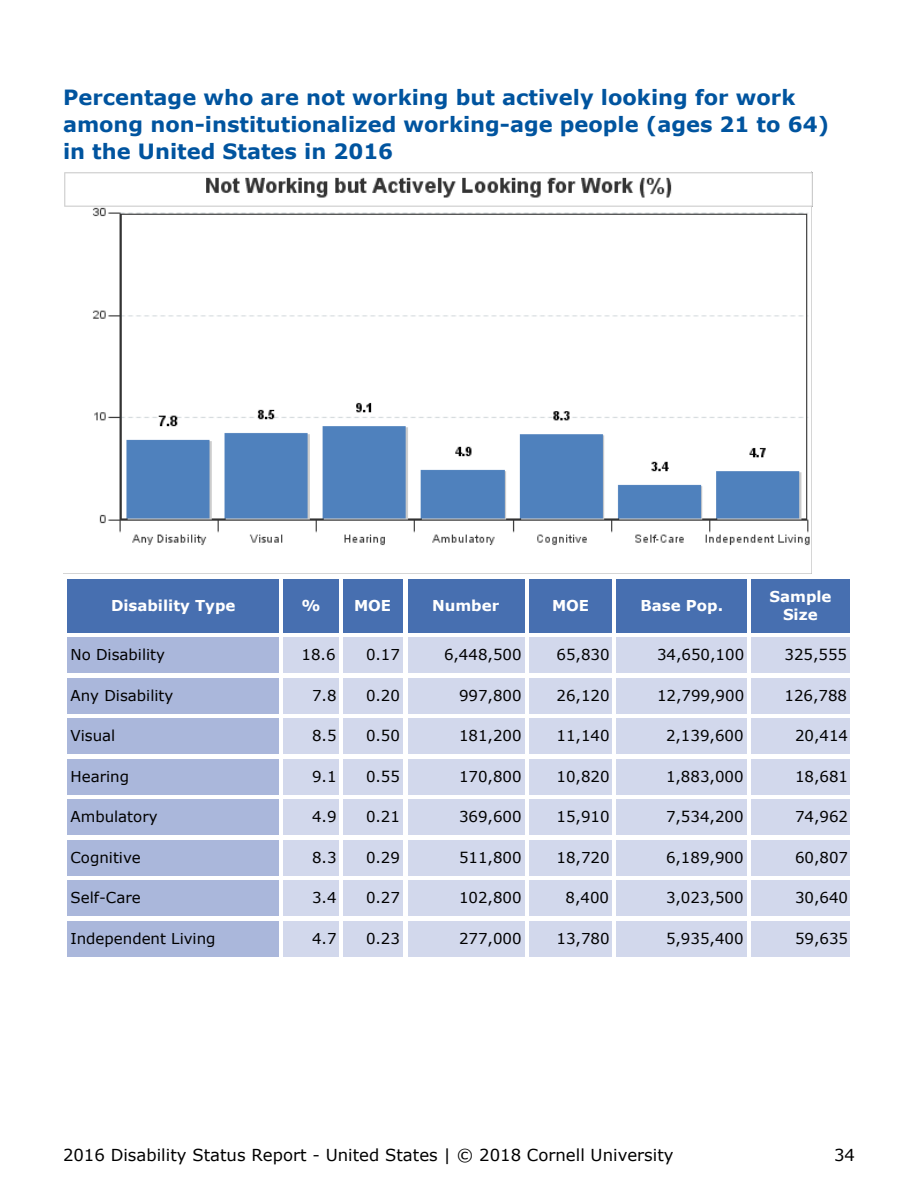
<style>
.page{position:relative;width:918px;height:1188px;background:#fff}
.page>*{position:absolute;margin:0;border:0;box-sizing:border-box;transform-origin:0 0}
.t1{font:700 21px/27px "Verdana";color:#00549f}
.t2{font:16.5px "Verdana";color:#000}
.t3{font:15px "Verdana";color:#000}
.t4{font:700 15px/18px "Verdana";color:#fff;text-align:center}
</style>
<div class="page">
<img style="left:63px;top:171px;width:750px;height:403px">
<div style="left:68px;top:579px;width:211px;height:54px;background:#476fb0"></div>
<div style="left:284px;top:579px;width:55px;height:54px;background:#476fb0"></div>
<div style="left:344px;top:579px;width:60px;height:54px;background:#476fb0"></div>
<div style="left:408px;top:579px;width:117px;height:54px;background:#476fb0"></div>
<div style="left:530px;top:579px;width:82px;height:54px;background:#476fb0"></div>
<div style="left:616px;top:579px;width:131px;height:54px;background:#476fb0"></div>
<div style="left:752px;top:579px;width:98px;height:54px;background:#476fb0"></div>
<div style="left:68px;top:638px;width:211px;height:36px;background:#aab7db"></div>
<div style="left:284px;top:638px;width:55px;height:36px;background:#d2d8ec"></div>
<div style="left:344px;top:638px;width:60px;height:36px;background:#d2d8ec"></div>
<div style="left:408px;top:638px;width:117px;height:36px;background:#d2d8ec"></div>
<div style="left:530px;top:638px;width:82px;height:36px;background:#d2d8ec"></div>
<div style="left:616px;top:638px;width:131px;height:36px;background:#d2d8ec"></div>
<div style="left:752px;top:638px;width:98px;height:36px;background:#d2d8ec"></div>
<div style="left:68px;top:678px;width:211px;height:36px;background:#aab7db"></div>
<div style="left:284px;top:678px;width:55px;height:36px;background:#d2d8ec"></div>
<div style="left:344px;top:678px;width:60px;height:36px;background:#d2d8ec"></div>
<div style="left:408px;top:678px;width:117px;height:36px;background:#d2d8ec"></div>
<div style="left:530px;top:678px;width:82px;height:36px;background:#d2d8ec"></div>
<div style="left:616px;top:678px;width:131px;height:36px;background:#d2d8ec"></div>
<div style="left:752px;top:678px;width:98px;height:36px;background:#d2d8ec"></div>
<div style="left:68px;top:718px;width:211px;height:36px;background:#aab7db"></div>
<div style="left:284px;top:718px;width:55px;height:36px;background:#d2d8ec"></div>
<div style="left:344px;top:718px;width:60px;height:36px;background:#d2d8ec"></div>
<div style="left:408px;top:718px;width:117px;height:36px;background:#d2d8ec"></div>
<div style="left:530px;top:718px;width:82px;height:36px;background:#d2d8ec"></div>
<div style="left:616px;top:718px;width:131px;height:36px;background:#d2d8ec"></div>
<div style="left:752px;top:718px;width:98px;height:36px;background:#d2d8ec"></div>
<div style="left:68px;top:759px;width:211px;height:36px;background:#aab7db"></div>
<div style="left:284px;top:759px;width:55px;height:36px;background:#d2d8ec"></div>
<div style="left:344px;top:759px;width:60px;height:36px;background:#d2d8ec"></div>
<div style="left:408px;top:759px;width:117px;height:36px;background:#d2d8ec"></div>
<div style="left:530px;top:759px;width:82px;height:36px;background:#d2d8ec"></div>
<div style="left:616px;top:759px;width:131px;height:36px;background:#d2d8ec"></div>
<div style="left:752px;top:759px;width:98px;height:36px;background:#d2d8ec"></div>
<div style="left:68px;top:800px;width:211px;height:36px;background:#aab7db"></div>
<div style="left:284px;top:800px;width:55px;height:36px;background:#d2d8ec"></div>
<div style="left:344px;top:800px;width:60px;height:36px;background:#d2d8ec"></div>
<div style="left:408px;top:800px;width:117px;height:36px;background:#d2d8ec"></div>
<div style="left:530px;top:800px;width:82px;height:36px;background:#d2d8ec"></div>
<div style="left:616px;top:800px;width:131px;height:36px;background:#d2d8ec"></div>
<div style="left:752px;top:800px;width:98px;height:36px;background:#d2d8ec"></div>
<div style="left:68px;top:840px;width:211px;height:36px;background:#aab7db"></div>
<div style="left:284px;top:840px;width:55px;height:36px;background:#d2d8ec"></div>
<div style="left:344px;top:840px;width:60px;height:36px;background:#d2d8ec"></div>
<div style="left:408px;top:840px;width:117px;height:36px;background:#d2d8ec"></div>
<div style="left:530px;top:840px;width:82px;height:36px;background:#d2d8ec"></div>
<div style="left:616px;top:840px;width:131px;height:36px;background:#d2d8ec"></div>
<div style="left:752px;top:840px;width:98px;height:36px;background:#d2d8ec"></div>
<div style="left:68px;top:880px;width:211px;height:36px;background:#aab7db"></div>
<div style="left:284px;top:880px;width:55px;height:36px;background:#d2d8ec"></div>
<div style="left:344px;top:880px;width:60px;height:36px;background:#d2d8ec"></div>
<div style="left:408px;top:880px;width:117px;height:36px;background:#d2d8ec"></div>
<div style="left:530px;top:880px;width:82px;height:36px;background:#d2d8ec"></div>
<div style="left:616px;top:880px;width:131px;height:36px;background:#d2d8ec"></div>
<div style="left:752px;top:880px;width:98px;height:36px;background:#d2d8ec"></div>
<div style="left:68px;top:921px;width:211px;height:36px;background:#aab7db"></div>
<div style="left:284px;top:921px;width:55px;height:36px;background:#d2d8ec"></div>
<div style="left:344px;top:921px;width:60px;height:36px;background:#d2d8ec"></div>
<div style="left:408px;top:921px;width:117px;height:36px;background:#d2d8ec"></div>
<div style="left:530px;top:921px;width:82px;height:36px;background:#d2d8ec"></div>
<div style="left:616px;top:921px;width:131px;height:36px;background:#d2d8ec"></div>
<div style="left:752px;top:921px;width:98px;height:36px;background:#d2d8ec"></div>
<h1 class="t1" style="left:63px;top:86px;width:768px">Percentage who are not working but actively looking for work among non-institutionalized working-age people (ages 21 to 64) in the United States in 2016</h1>
<p class="t4" style="left:111px;top:597px;width:126px">Disability Type</p>
<p class="t4" style="left:302px;top:597px;width:21px">%</p>
<p class="t4" style="left:354px;top:597px;width:39px">MOE</p>
<p class="t4" style="left:432px;top:597px;width:69px">Number</p>
<p class="t4" style="left:552px;top:597px;width:39px">MOE</p>
<p class="t4" style="left:640px;top:597px;width:84px">Base Pop.</p>
<p class="t4" style="left:770px;top:588px;width:64px">Sample<br>Size</p>
<p class="t3" style="left:70px;top:649px;width:96px">No Disability</p>
<p class="t3" style="left:302px;top:649px;width:36px">18.6</p>
<p class="t3" style="left:366px;top:649px;width:36px">0.17</p>
<p class="t3" style="left:444px;top:649px;width:79px">6,448,500</p>
<p class="t3" style="left:556px;top:649px;width:55px">65,830</p>
<p class="t3" style="left:657px;top:649px;width:89px">34,650,100</p>
<p class="t3" style="left:784px;top:649px;width:64px">325,555</p>
<p class="t3" style="left:70px;top:689px;width:104px">Any Disability</p>
<p class="t3" style="left:312px;top:689px;width:26px">7.8</p>
<p class="t3" style="left:366px;top:689px;width:36px">0.20</p>
<p class="t3" style="left:459px;top:689px;width:64px">997,800</p>
<p class="t3" style="left:556px;top:689px;width:55px">26,120</p>
<p class="t3" style="left:657px;top:689px;width:89px">12,799,900</p>
<p class="t3" style="left:784px;top:689px;width:64px">126,788</p>
<p class="t3" style="left:70px;top:730px;width:46px">Visual</p>
<p class="t3" style="left:312px;top:730px;width:26px">8.5</p>
<p class="t3" style="left:366px;top:730px;width:36px">0.50</p>
<p class="t3" style="left:459px;top:730px;width:64px">181,200</p>
<p class="t3" style="left:556px;top:730px;width:55px">11,140</p>
<p class="t3" style="left:666px;top:730px;width:79px">2,139,600</p>
<p class="t3" style="left:795px;top:730px;width:55px">20,414</p>
<p class="t3" style="left:70px;top:770px;width:60px">Hearing</p>
<p class="t3" style="left:312px;top:770px;width:26px">9.1</p>
<p class="t3" style="left:366px;top:770px;width:36px">0.55</p>
<p class="t3" style="left:459px;top:770px;width:64px">170,800</p>
<p class="t3" style="left:556px;top:770px;width:55px">10,820</p>
<p class="t3" style="left:666px;top:770px;width:79px">1,883,000</p>
<p class="t3" style="left:795px;top:770px;width:55px">18,681</p>
<p class="t3" style="left:70px;top:811px;width:89px">Ambulatory</p>
<p class="t3" style="left:312px;top:811px;width:26px">4.9</p>
<p class="t3" style="left:366px;top:811px;width:36px">0.21</p>
<p class="t3" style="left:459px;top:811px;width:64px">369,600</p>
<p class="t3" style="left:556px;top:811px;width:55px">15,910</p>
<p class="t3" style="left:666px;top:811px;width:79px">7,534,200</p>
<p class="t3" style="left:795px;top:811px;width:55px">74,962</p>
<p class="t3" style="left:70px;top:851px;width:72px">Cognitive</p>
<p class="t3" style="left:312px;top:851px;width:26px">8.3</p>
<p class="t3" style="left:366px;top:851px;width:36px">0.29</p>
<p class="t3" style="left:459px;top:851px;width:64px">511,800</p>
<p class="t3" style="left:556px;top:851px;width:55px">18,720</p>
<p class="t3" style="left:666px;top:851px;width:79px">6,189,900</p>
<p class="t3" style="left:795px;top:851px;width:55px">60,807</p>
<p class="t3" style="left:70px;top:892px;width:72px">Self-Care</p>
<p class="t3" style="left:312px;top:892px;width:26px">3.4</p>
<p class="t3" style="left:366px;top:892px;width:36px">0.27</p>
<p class="t3" style="left:459px;top:892px;width:64px">102,800</p>
<p class="t3" style="left:566px;top:892px;width:45px">8,400</p>
<p class="t3" style="left:666px;top:892px;width:79px">3,023,500</p>
<p class="t3" style="left:795px;top:892px;width:55px">30,640</p>
<p class="t3" style="left:70px;top:932px;width:147px">Independent Living</p>
<p class="t3" style="left:312px;top:932px;width:26px">4.7</p>
<p class="t3" style="left:366px;top:932px;width:36px">0.23</p>
<p class="t3" style="left:459px;top:932px;width:64px">277,000</p>
<p class="t3" style="left:556px;top:932px;width:55px">13,780</p>
<p class="t3" style="left:666px;top:932px;width:79px">5,935,400</p>
<p class="t3" style="left:795px;top:932px;width:55px">59,635</p>
<p class="t2" style="left:63px;top:1148px;width:612px">2016 Disability Status Report - United States | © 2018 Cornell University</p>
<p class="t2" style="left:834px;top:1148px;width:22px">34</p>
</div>
